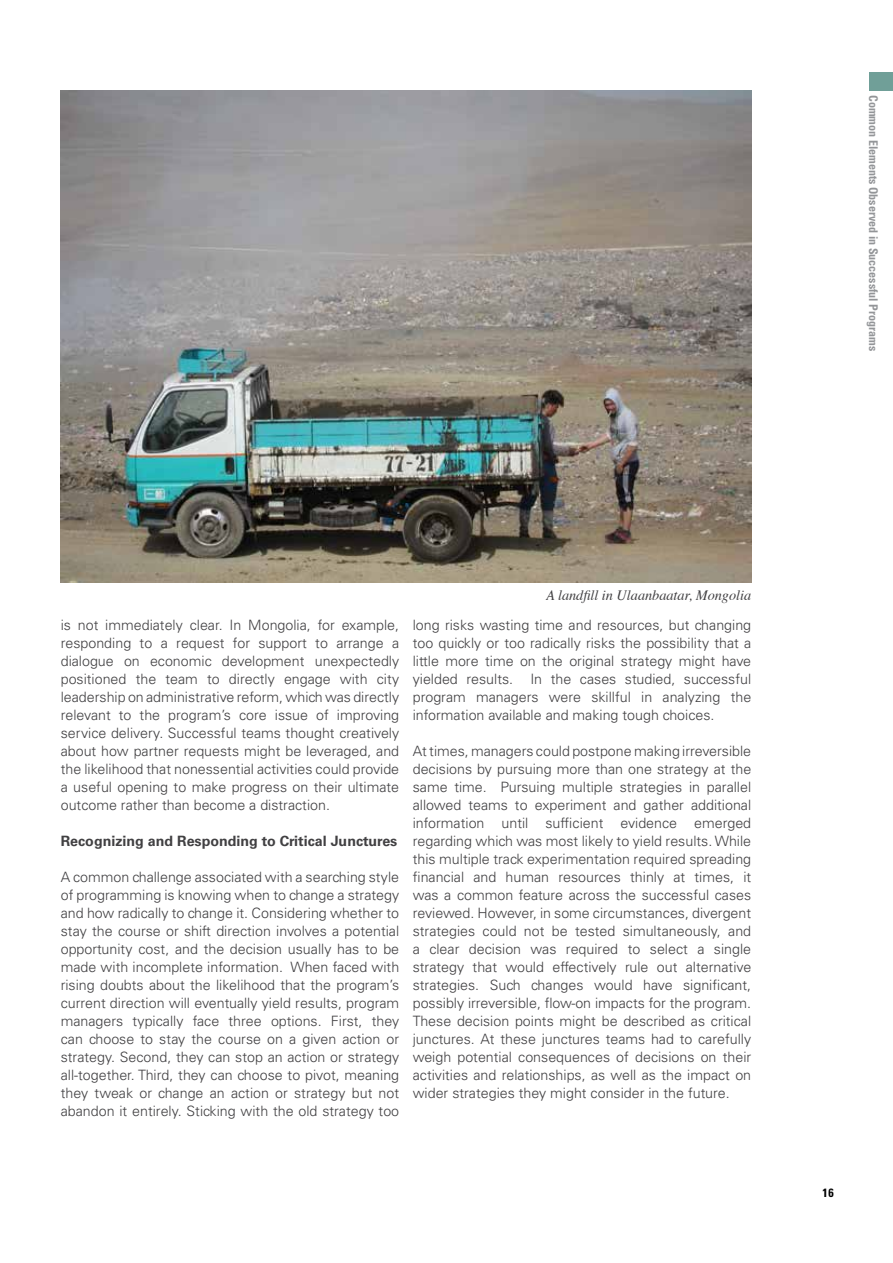
<style>
.page{position:relative;width:893px;height:1263px;background:#fff}
.page>*{position:absolute;margin:0;border:0;box-sizing:border-box;transform-origin:0 0}
.t1{font:300 14.25px/18px "Univers LT Std";color:#414042;text-align:justify}
.t2{font:700 14.25px "Univers LT Std";color:#414042}
.t3{font:italic 14.25px "Times";color:#414042}
.t4{font:700 condensed 12px "Univers LT Std";color:#939598}
.t5{font:700 condensed 12px "Univers LT Std";color:#000}
</style>
<div class="page">
<img style="left:61px;top:90px;width:690px;height:493px">
<div style="left:869px;top:72px;width:24px;height:18px;background:#709f98"></div>
<p class="t4" style="left:881px;top:95px;width:257px;rotate:90deg">Common Elements Observed in Successful Programs</p>
<p class="t1" style="left:61px;top:616px;width:340px">is not immediately clear. In Mongolia, for example, responding to a request for support to arrange a dialogue on economic development unexpectedly positioned the team to directly engage with city leadership on administrative reform, which was directly relevant to the program’s core issue of improving service delivery. Successful teams thought creatively about how partner requests might be leveraged, and the likelihood that nonessential activities could provide a useful opening to make progress on their ultimate outcome rather than become a distraction.</p>
<p class="t2" style="left:61px;top:833px;width:338px">Recognizing and Responding to Critical Junctures</p>
<p class="t1" style="left:61px;top:868px;width:340px">A common challenge associated with a searching style of programming is knowing when to change a strategy and how radically to change it. Considering whether to stay the course or shift direction involves a potential opportunity cost, and the decision usually has to be made with incomplete information. When faced with rising doubts about the likelihood that the program’s current direction will eventually yield results, program managers typically face three options. First, they can choose to stay the course on a given action or strategy. Second, they can stop an action or strategy all-together. Third, they can choose to pivot, meaning they tweak or change an action or strategy but not abandon it entirely. Sticking with the old strategy too</p>
<p class="t3" style="left:546px;top:583px;width:207px">A landfill in Ulaanbaatar, Mongolia</p>
<p class="t1" style="left:413px;top:616px;width:340px">long risks wasting time and resources, but changing too quickly or too radically risks the possibility that a little more time on the original strategy might have yielded results. In the cases studied, successful program managers were skillful in analyzing the information available and making tough choices.</p>
<p class="t1" style="left:413px;top:742px;width:340px">At times, managers could postpone making irreversible decisions by pursuing more than one strategy at the same time. Pursuing multiple strategies in parallel allowed teams to experiment and gather additional information until sufficient evidence emerged regarding which was most likely to yield results. While this multiple track experimentation required spreading financial and human resources thinly at times, it was a common feature across the successful cases reviewed. However, in some circumstances, divergent strategies could not be tested simultaneously, and a clear decision was required to select a single strategy that would effectively rule out alternative strategies. Such changes would have significant, possibly irreversible, flow-on impacts for the program.<br>These decision points might be described as critical junctures. At these junctures teams had to carefully weigh potential consequences of decisions on their activities and relationships, as well as the impact on wider strategies they might consider in the future.</p>
<p class="t5" style="left:822px;top:1185px;width:13px">16</p>
</div>
